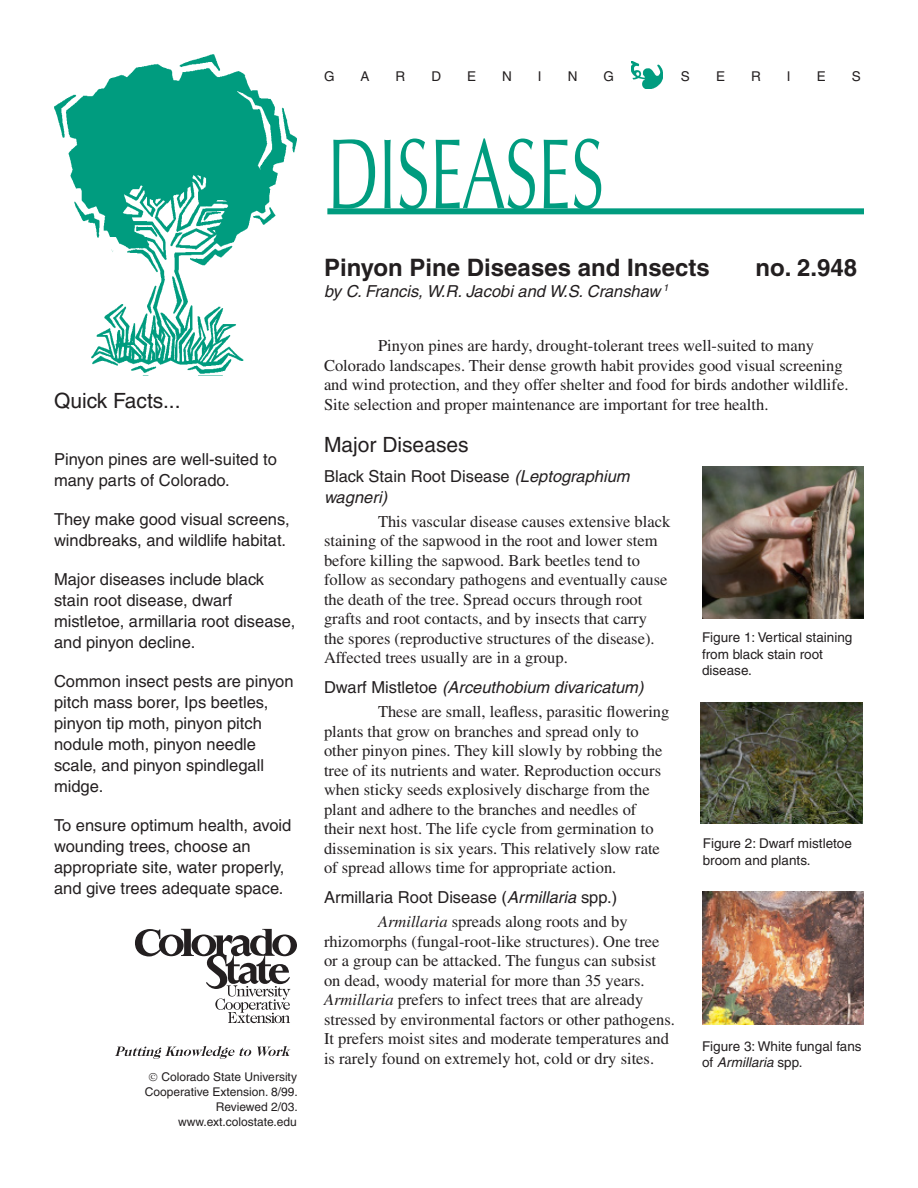
<style>
.page{position:relative;width:918px;height:1188px;background:#fff}
.page>*{position:absolute;margin:0;border:0;box-sizing:border-box;transform-origin:0 0}
.Category_title{font:100.5px "Zapf Humanist 601 BT";color:#009c7f;scale:.67 1}
.Fact_sheet_title__no{font:700 24px "Helvetica";color:#231f20}
.Subhead_1{font:21px "Helvetica";color:#231f20}
.Quick_facts_subhead{font:21px "Helvetica";color:#231f20}
.Body_text{font:16.5px/19.5px "Times";color:#231f20}
.Quick_facts_copy{font:16.5px/21px "Helvetica";color:#231f20}
.Subhead_2{font:italic 16.5px/21px "Helvetica";color:#231f20}
.Byline{font:italic 16.5px "Helvetica";color:#231f20}
.Subhead_2-2{font:16.5px "Helvetica";color:#231f20}
.Figure_cap{font:13.5px/16.5px "Helvetica";color:#231f20}
.Series_title{font:13.5px "Helvetica";color:#231f20}
.Copyright{font:12px/15px "Helvetica";color:#231f20;text-align:right}
.s1{font-style:normal}
.s2{font-style:italic}
</style>
<div class="page">
<img style="left:631px;top:62px;width:32px;height:27px">
<div style="left:327px;top:208px;width:537px;height:6px;background:#009c7f"></div>
<img style="left:54px;top:54px;width:243px;height:320px">
<img style="left:702px;top:467px;width:162px;height:151px">
<img style="left:700px;top:703px;width:162px;height:120px">
<img style="left:702px;top:892px;width:162px;height:133px">
<svg style="left:135px;top:929px;width:162px;height:94px"></svg>
<svg style="left:115px;top:1046px;width:175px;height:13px"></svg>
<p class="Quick_facts_subhead" style="left:54px;top:389px;width:128px">Quick Facts...</p>
<p class="Quick_facts_copy" style="left:54px;top:449px;width:225px">Pinyon pines are well-suited to many parts of Colorado.</p>
<p class="Quick_facts_copy" style="left:54px;top:509px;width:237px">They make good visual screens, windbreaks, and wildlife habitat.</p>
<p class="Quick_facts_copy" style="left:54px;top:569px;width:243px">Major diseases include black stain root disease, dwarf mistletoe, armillaria root disease, and pinyon decline.</p>
<p class="Quick_facts_copy" style="left:54px;top:671px;width:241px">Common insect pests are pinyon pitch mass borer, Ips beetles, pinyon tip moth, pinyon pitch nodule moth, pinyon needle scale, and pinyon spindlegall midge.</p>
<p class="Quick_facts_copy" style="left:54px;top:815px;width:239px">To ensure optimum health, avoid wounding trees, choose an appropriate site, water properly, and give trees adequate space.</p>
<p class="Copyright" style="left:145px;top:1069px;width:154px">Colorado State University<br>Cooperative Extension. 8/99.</p>
<p class="Copyright" style="left:216px;top:1099px;width:83px">Reviewed 2/03.</p>
<p class="Copyright" style="left:178px;top:1114px;width:120px">www.ext.colostate.edu</p>
<p class="Series_title" style="left:324px;top:69px;width:12px">G</p>
<p class="Series_title" style="left:361px;top:69px;width:11px">A</p>
<p class="Series_title" style="left:396px;top:69px;width:11px">R</p>
<p class="Series_title" style="left:431px;top:69px;width:11px">D</p>
<p class="Series_title" style="left:467px;top:69px;width:11px">E</p>
<p class="Series_title" style="left:502px;top:69px;width:11px">N</p>
<p class="Series_title" style="left:538px;top:69px;width:5px">I</p>
<p class="Series_title" style="left:568px;top:69px;width:11px">N</p>
<p class="Series_title" style="left:604px;top:69px;width:12px">G</p>
<p class="Series_title" style="left:681px;top:69px;width:11px">S</p>
<p class="Series_title" style="left:716px;top:69px;width:11px">E</p>
<p class="Series_title" style="left:751px;top:69px;width:11px">R</p>
<p class="Series_title" style="left:787px;top:69px;width:5px">I</p>
<p class="Series_title" style="left:817px;top:69px;width:11px">E</p>
<p class="Series_title" style="left:852px;top:69px;width:11px">S</p>
<p class="Category_title" style="left:327px;top:112px;width:414px">DISEASES</p>
<p class="Fact_sheet_title__no" style="left:324px;top:252px;width:387px">Pinyon Pine Diseases and Insects</p>
<p class="Fact_sheet_title__no" style="left:755px;top:252px;width:103px">no. 2.948</p>
<p class="Byline" style="left:324px;top:281px;width:346px">by C. Francis, W.R. Jacobi and W.S. Cranshaw <sup>1</sup></p>
<p class="Body_text" style="left:324px;top:336px;width:526px;text-indent:54px">Pinyon pines are hardy, drought-tolerant trees well-suited to many Colorado landscapes. Their dense growth habit provides good visual screening and wind protection, and they offer shelter and food for birds andother wildlife.<br>Site selection and proper maintenance are important for tree health.</p>
<p class="Subhead_1" style="left:324px;top:432px;width:146px">Major Diseases</p>
<p class="Subhead_2" style="left:324px;top:465px;width:307px"><span class="s1">Black Stain Root Disease</span> (Leptographium wagneri)</p>
<p class="Body_text" style="left:324px;top:511px;width:348px;text-indent:54px">This vascular disease causes extensive black staining of the sapwood in the root and lower stem before killing the sapwood. Bark beetles tend to follow as secondary pathogens and eventually cause the death of the tree. Spread occurs through root grafts and root contacts, and by insects that carry the spores (reproductive structures of the disease).<br>Affected trees usually are in a group.</p>
<p class="Subhead_2" style="left:324px;top:677px;width:321px"><span class="s1">Dwarf Mistletoe</span> (Arceuthobium divaricatum)</p>
<p class="Body_text" style="left:324px;top:702px;width:347px;text-indent:54px">These are small, leafless, parasitic flowering plants that grow on branches and spread only to other pinyon pines. They kill slowly by robbing the tree of its nutrients and water. Reproduction occurs when sticky seeds explosively discharge from the plant and adhere to the branches and needles of their next host. The life cycle from germination to dissemination is six years. This relatively slow rate of spread allows time for appropriate action.</p>
<p class="Subhead_2-2" style="left:324px;top:888px;width:295px">Armillaria Root Disease (<span class="s2">Armillaria</span> spp.)</p>
<p class="Body_text" style="left:324px;top:912px;width:352px;text-indent:54px"><span class="s2">Armillaria</span> spreads along roots and by rhizomorphs (fungal-root-like structures). One tree or a group can be attacked. The fungus can subsist on dead, woody material for more than 35 years.<br><span class="s2">Armillaria</span> prefers to infect trees that are already stressed by environmental factors or other pathogens.<br>It prefers moist sites and moderate temperatures and is rarely found on extremely hot, cold or dry sites.</p>
<p class="Figure_cap" style="left:702px;top:629px;width:152px">Figure 1: Vertical staining from black stain root disease.</p>
<p class="Figure_cap" style="left:703px;top:835px;width:151px">Figure 2: Dwarf mistletoe broom and plants.</p>
<p class="Figure_cap" style="left:702px;top:1038px;width:161px">Figure 3: White fungal fans of <span class="s2">Armillaria</span> spp.</p>
</div>
